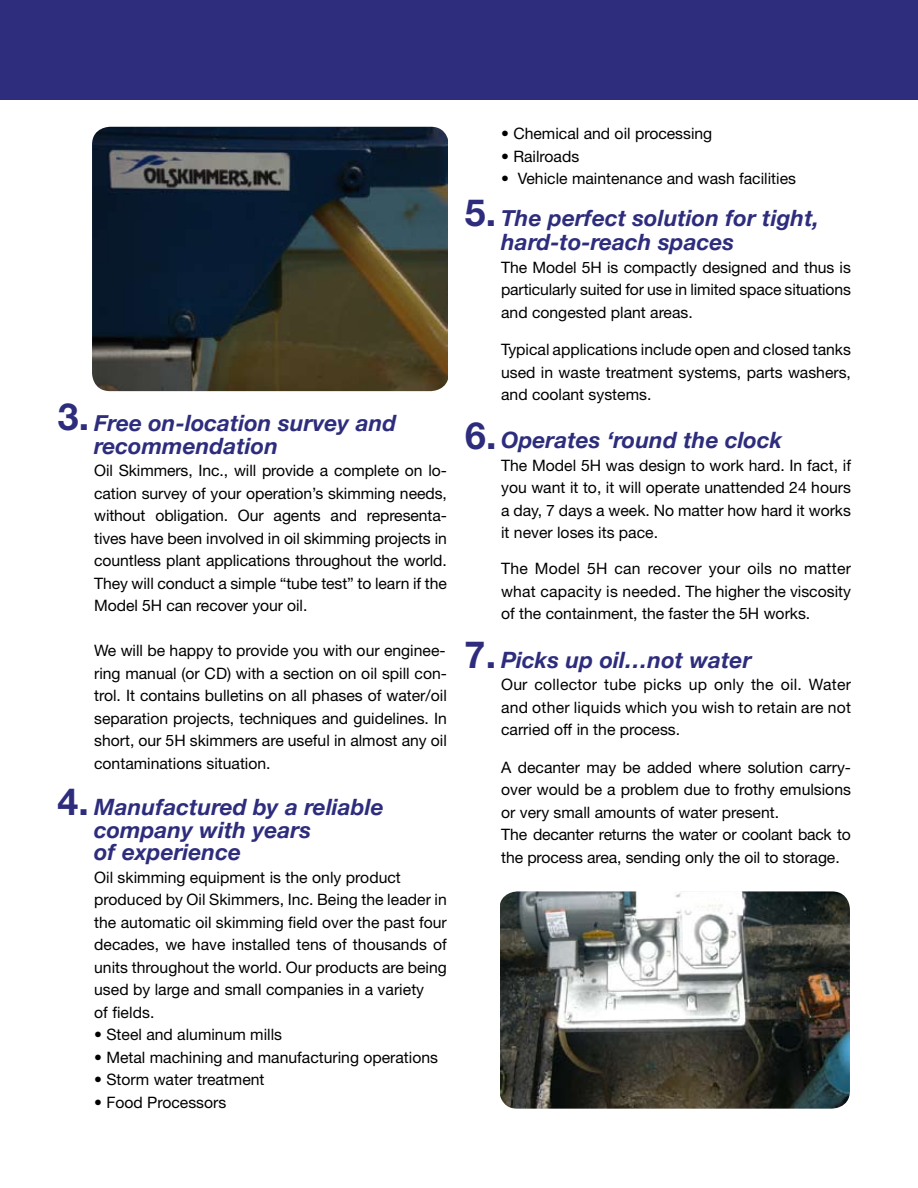
<style>
.page{position:relative;width:918px;height:1188px;background:#fff}
.page>*{position:absolute;margin:0;border:0;box-sizing:border-box;transform-origin:0 0}
.t1{font:700 37.5px "Helvetica Neue";color:#2e2d7d}
.t2{font:italic 700 22.5px/22.5px "Helvetica Neue";letter-spacing:.005em;color:#2e2d7d}
.t3{font:15.75px/22.5px "Helvetica Neue";color:#000;text-align:justify}
</style>
<div class="page">
<div style="left:0;top:0;width:918px;height:100px;background:#2e2d7d"></div>
<img style="left:501px;top:891px;width:349px;height:218px">
<img style="left:92px;top:127px;width:355px;height:264px">
<h1 class="t1" style="left:58px;top:393px;width:33px">3.</h1>
<h2 class="t2" style="left:94px;top:412px;width:304px">Free on-location survey and recommendation</h2>
<p class="t3" style="left:94px;top:459px;width:354px">Oil Skimmers, Inc., will provide a complete on lo&shy;cation survey of your operation’s skimming needs, without obligation. Our agents and representa&shy;tives have been involved in oil skimming projects in countless plant applications throughout the world.<br>They will conduct a simple “tube test” to learn if the Model 5H can recover your oil.</p>
<p class="t3" style="left:94px;top:639px;width:354px">We will be happy to provide you with our enginee&shy;ring manual (or CD) with a section on oil spill con&shy;trol. It contains bulletins on all phases of water/oil separation projects, techniques and guidelines. In short, our 5H skimmers are useful in almost any oil contaminations situation.</p>
<h2 class="t2" style="left:94px;top:796px;width:291px">Manufactured by a reliable company with years<br>of experience</h2>
<p class="t3" style="left:94px;top:866px;width:354px;text-align:left">Oil skimming equipment is the only product produced by Oil Skimmers, Inc. Being the leader in the automatic oil skimming field over the past four decades, we have installed tens of thousands of units throughout the world. Our products are being used by large and small companies in a variety<br>of fields.</p>
<p class="t3" style="left:94px;top:1023px;width:189px">• Steel and aluminum mills</p>
<p class="t3" style="left:94px;top:1046px;width:345px">• Metal machining and manufacturing operations</p>
<p class="t3" style="left:94px;top:1068px;width:172px">• Storm water treatment</p>
<p class="t3" style="left:94px;top:1091px;width:134px">• Food Processors</p>
<h1 class="t1" style="left:58px;top:778px;width:33px">4.</h1>
<p class="t3" style="left:501px;top:122px;width:213px">• Chemical and oil processing</p>
<p class="t3" style="left:501px;top:145px;width:80px">• Railroads</p>
<p class="t3" style="left:501px;top:167px;width:296px">• Vehicle maintenance and wash facilities</p>
<h2 class="t2" style="left:501px;top:206px;width:319px;line-height:24px">The perfect solution for tight, hard-to-reach spaces</h2>
<p class="t3" style="left:501px;top:256px;width:351px">The Model 5H is compactly designed and thus is particularly suited for use in limited space situations and congested plant areas.</p>
<p class="t3" style="left:501px;top:338px;width:351px">Typical applications include open and closed tanks used in waste treatment systems, parts washers, and coolant systems.</p>
<h2 class="t2" style="left:501px;top:428px;width:283px">Operates ‘round the clock</h2>
<p class="t3" style="left:501px;top:454px;width:351px">The Model 5H was design to work hard. In fact, if you want it to, it will operate unattended 24 hours a day, 7 days a week. No matter how hard it works it never loses its pace.</p>
<p class="t3" style="left:501px;top:557px;width:351px">The Model 5H can recover your oils no matter what capacity is needed. The higher the viscosity of the containment, the faster the 5H works.</p>
<h2 class="t2" style="left:501px;top:648px;width:252px">Picks up oil…not water</h2>
<p class="t3" style="left:501px;top:673px;width:351px">Our collector tube picks up only the oil. Water and other liquids which you wish to retain are not carried off in the process.</p>
<p class="t3" style="left:501px;top:756px;width:351px;text-align:left">A decanter may be added where solution carry&shy;over would be a problem due to frothy emulsions or very small amounts of water present.<br>The decanter returns the water or coolant back to the process area, sending only the oil to storage.</p>
<h1 class="t1" style="left:465px;top:190px;width:33px">5.</h1>
<h1 class="t1" style="left:465px;top:412px;width:33px">6.</h1>
<h1 class="t1" style="left:465px;top:632px;width:33px">7.</h1>
</div>
